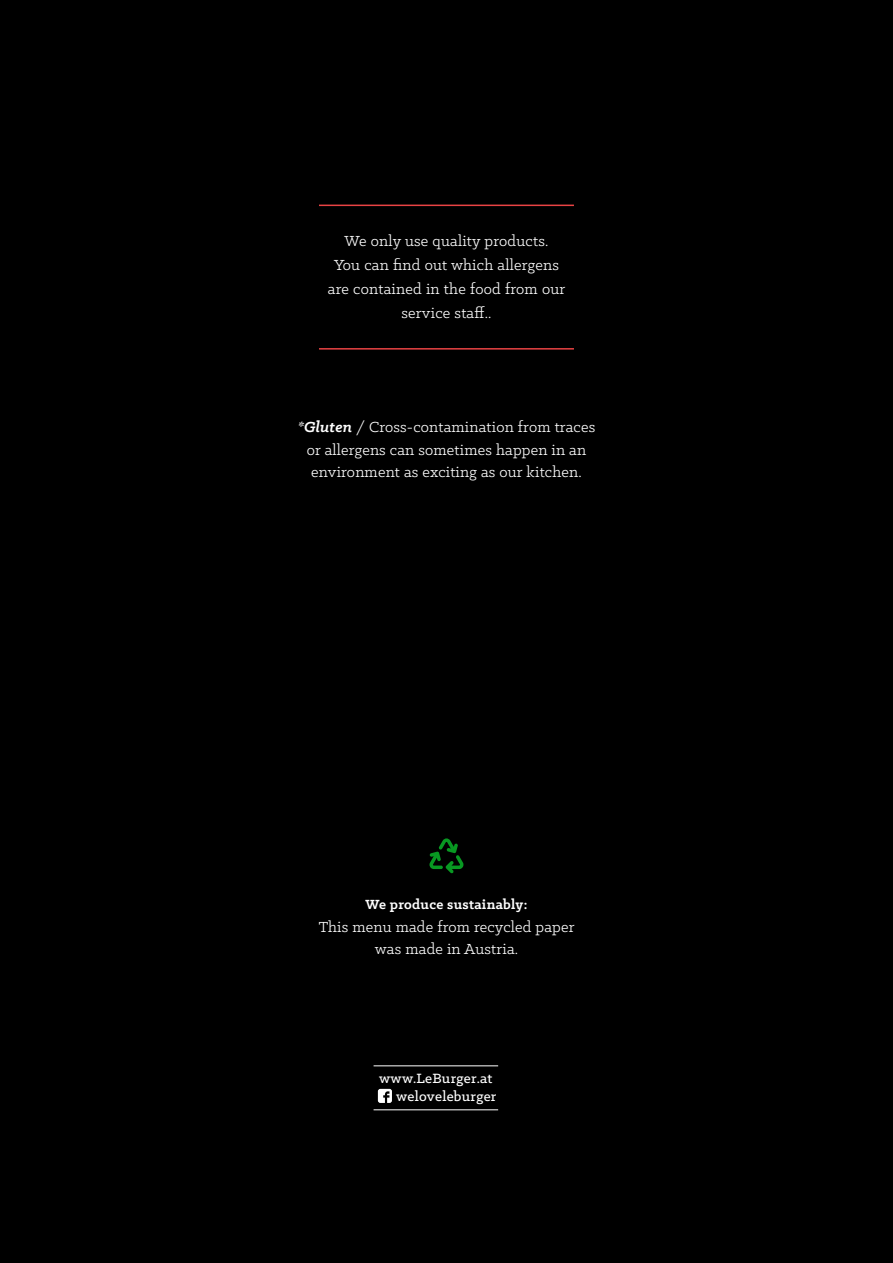
<style>
.page{position:relative;width:893px;height:1263px;background:#000}
.page>*{position:absolute;margin:0;border:0;box-sizing:border-box;transform-origin:0 0}
.Zutaten_regulär{font:16.5px/24px "Klinic Slab";letter-spacing:.01em;color:#fff;text-align:center}
.t1{font:500 15.15px "Klinic Slab";letter-spacing:.02em;color:#fff}
.Zutaten_regulär-2{font:700 15px "Klinic Slab";letter-spacing:.02em;color:#fff}
.s1{font-weight:700;font-style:italic}
</style>
<div class="page">
<hr style="left:374px;top:1065px;width:124px;height:1px;background:#fff">
<hr style="left:374px;top:1109px;width:124px;height:1px;background:#fff">
<svg style="left:378px;top:1089px;width:14px;height:14px"></svg>
<svg style="left:429px;top:838px;width:35px;height:35px"></svg>
<hr style="left:319px;top:205px;width:255px;height:1px;background:#e94344">
<hr style="left:319px;top:348px;width:255px;height:2px;background:#e94344">
<p class="Zutaten_regulär" style="left:328px;top:228px;width:239px">We only use quality products.<br>You can find out which allergens are contained in the food from our service staff..</p>
<p class="Zutaten_regulär" style="left:298px;top:415px;width:299px;line-height:22.5px"><span class="s1">*Gluten</span> / Cross-contamination from traces or allergens can sometimes happen in an environment as exciting as our kitchen.</p>
<p class="Zutaten_regulär-2" style="left:366px;top:895px;width:163px">We produce sustainably:</p>
<p class="Zutaten_regulär" style="left:319px;top:914px;width:257px">This menu made from recycled paper</p>
<p class="Zutaten_regulär" style="left:375px;top:937px;width:145px">was made in Austria.</p>
<p class="t1" style="left:379px;top:1068px;width:115px">www.LeBurger.at</p>
<p class="t1" style="left:396px;top:1087px;width:102px">weloveleburger</p>
</div>
